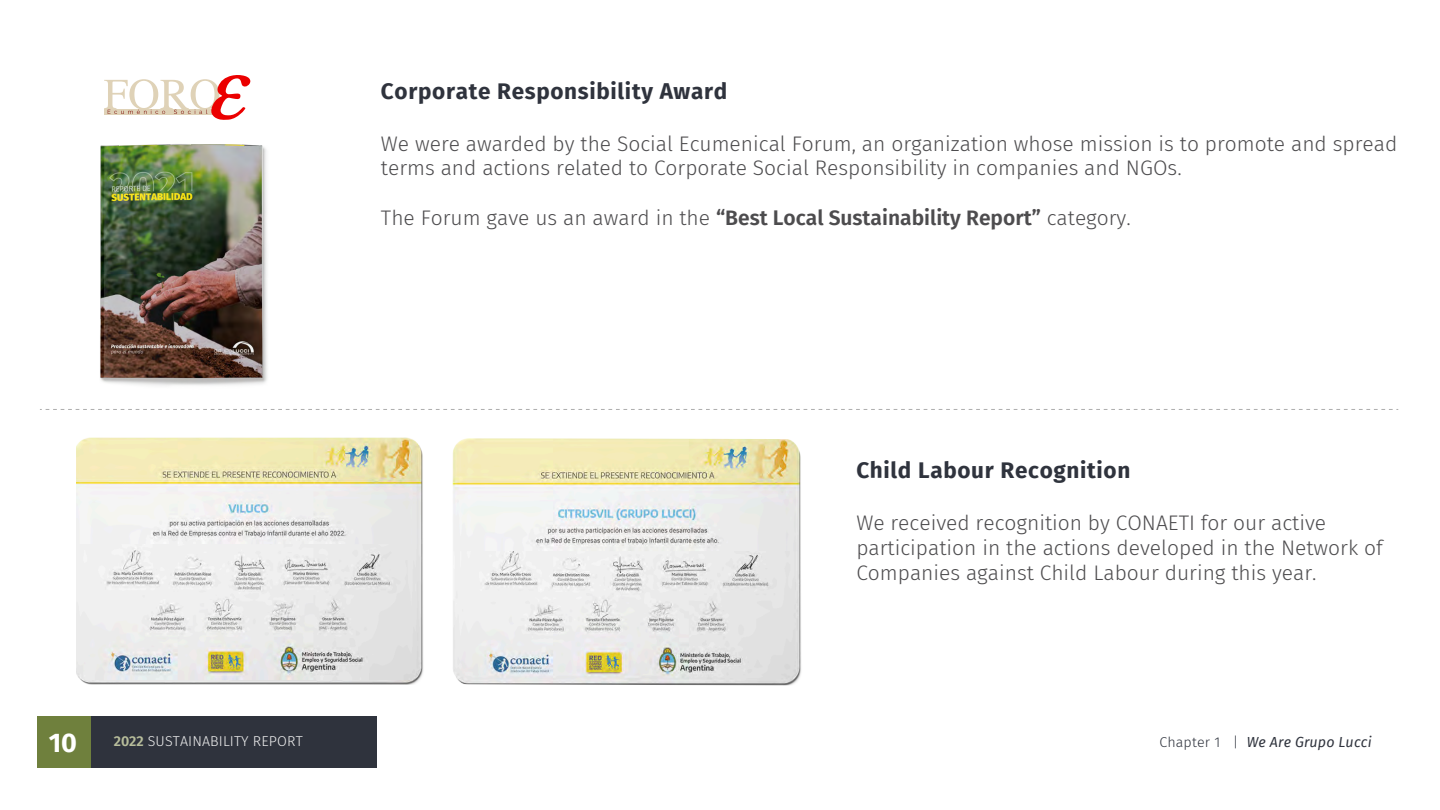
<style>
.page{position:relative;width:1440px;height:810px;background:#fff}
.page>*{position:absolute;margin:0;border:0;box-sizing:border-box;transform-origin:0 0}
.t1{font:700 27px "Fira Sans";color:#fff}
.t2{font:700 22.5px "Fira Sans";letter-spacing:.03em;color:#2f333d}
.t3{font:300 21px/24.8px "Fira Sans";color:#4d4c4e}
.t4{font:300 14.25px "Fira Sans";letter-spacing:.01em;color:#f0f0f0}
.t5{font:italic 14.25px "Fira Sans";letter-spacing:.01em;color:#2f333d}
.s1{font-weight:600}
.s2{font-weight:600;color:#b7bd9b}
.s3{font-weight:300;font-style:normal}
</style>
<div class="page">
<div style="left:91px;top:716px;width:286px;height:52px;background:#2f333d"></div>
<div style="left:38px;top:716px;width:53px;height:52px;background:#6f803d"></div>
<img style="left:100px;top:144px;width:167px;height:242px">
<svg style="left:104px;top:75px;width:147px;height:45px"></svg>
<svg style="left:40px;top:409px;width:1358px;height:1px"></svg>
<img style="left:76px;top:437px;width:347px;height:247px">
<img style="left:452px;top:438px;width:349px;height:248px">
<p class="t2" style="left:381px;top:72px;width:348px">Corporate Responsibility Award</p>
<p class="t3" style="left:381px;top:131px;width:1018px">We were awarded by the Social Ecumenical Forum, an organization whose mission is to promote and spread terms and actions related to Corporate Social Responsibility in companies and NGOs.</p>
<p class="t3" style="left:381px;top:205px;width:751px">The Forum gave us an award in the <span class="s1">“Best Local Sustainability Report”</span> category.</p>
<p class="t2" style="left:856px;top:452px;width:276px">Child Labour Recognition</p>
<p class="t3" style="left:856px;top:510px;width:528px">We received recognition by CONAETI for our active participation in the actions developed in the Network of<br>Companies against Child Labour during this year.</p>
<p class="t1" style="left:49px;top:720px;width:30px">10</p>
<p class="t4" style="left:114px;top:731px;width:190px"><span class="s2">2022</span> SUSTAINABILITY REPORT</p>
<p class="t5" style="left:1159px;top:731px;width:214px"><span class="s3">Chapter 1 |</span> We Are Grupo Lucci</p>
</div>
